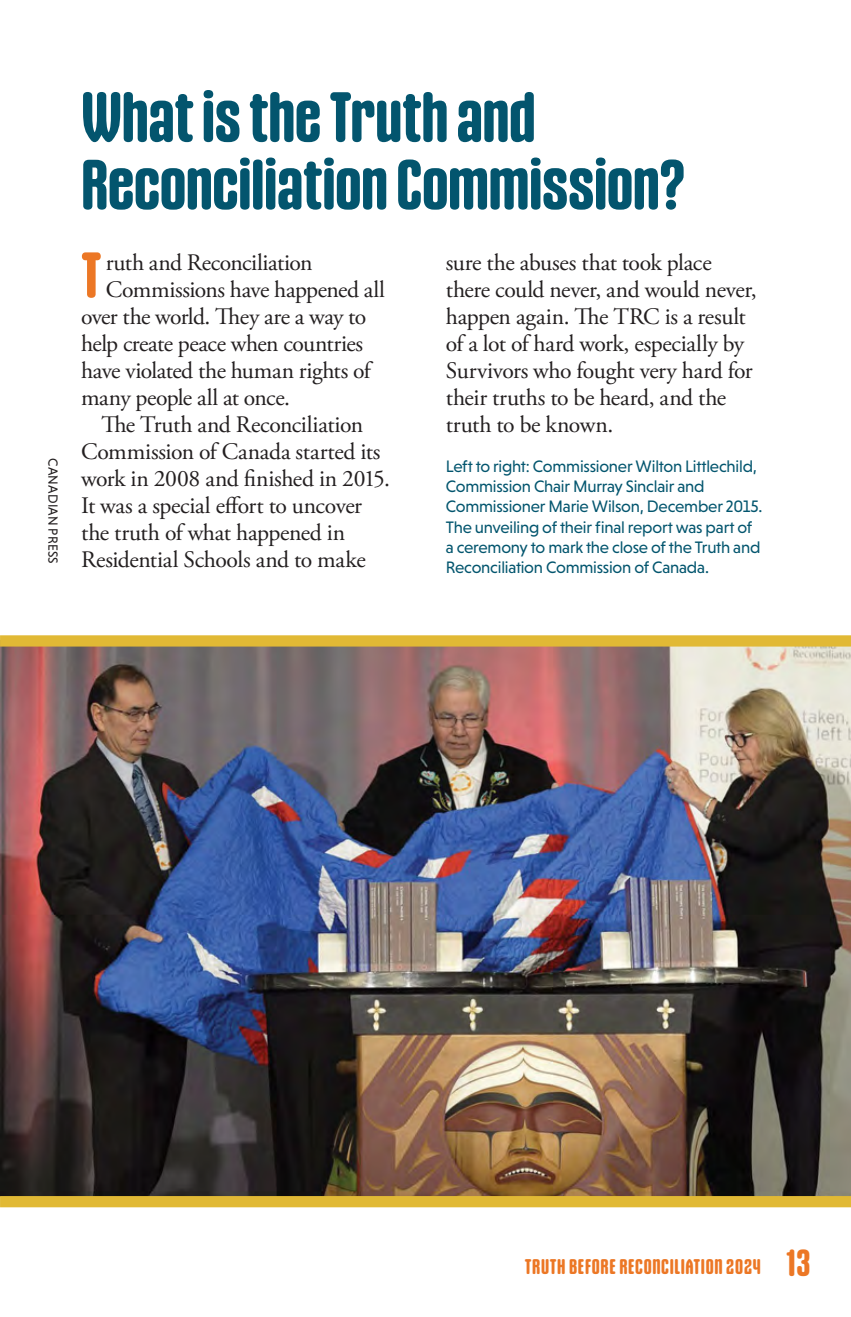
<style>
.page{position:relative;width:851px;height:1317px;background:#fff}
.page>*{position:absolute;margin:0;border:0;box-sizing:border-box;transform-origin:0 0}
.t1{font:700 67.5px/67.5px "Gothiks Round";letter-spacing:-.005em;color:#03556e}
.t2{font:700 61.43px "Gothiks Round";color:#ec7725}
.t3{font:23.62px/27px "Adobe Garamond Pro";letter-spacing:-.015em;color:#231f20}
.t4{font:700 20.25px "Gothiks Round";letter-spacing:.03em;color:#ec7725}
.t5{font:16.88px/20.2px "Niveau Grotesk";letter-spacing:-.015em;color:#03556e}
.t6{font:13.5px "Niveau Grotesk";letter-spacing:.015em;color:#231f20}
.s1{font-size:36px}
</style>
<div class="page">
<img style="left:0;top:646px;width:851px;height:549px">
<div style="left:0;top:635px;width:851px;height:11px;background:#e1b935"></div>
<div style="left:0;top:1195px;width:851px;height:12px;background:#e1b935"></div>
<p class="t6" style="left:61px;top:458px;width:108px;rotate:90deg">CANADIAN PRESS</p>
<h1 class="t1" style="left:81px;top:82px;width:605px">What is the Truth and<br>Reconciliation Commission?</h1>
<h2 class="t2" style="left:81px;top:238px;width:22px">T</h2>
<p class="t3" style="left:106px;top:250px;width:208px">ruth and Reconciliation</p>
<p class="t3" style="left:106px;top:277px;width:281px">Commissions have happened all</p>
<p class="t3" style="left:81px;top:304px;width:287px">over the world. They are a way to</p>
<p class="t3" style="left:81px;top:331px;width:284px">help create peace when countries</p>
<p class="t3" style="left:81px;top:358px;width:291px">have violated the human rights of</p>
<p class="t3" style="left:81px;top:385px;width:210px">many people all at once.</p>
<p class="t3" style="left:101px;top:412px;width:263px">The Truth and Reconciliation</p>
<p class="t3" style="left:81px;top:439px;width:301px">Commission of Canada started its</p>
<p class="t3" style="left:81px;top:466px;width:310px">work in 2008 and finished in 2015.</p>
<p class="t3" style="left:81px;top:493px;width:282px">It was a special effort to uncover</p>
<p class="t3" style="left:81px;top:520px;width:265px">the truth of what happened in</p>
<p class="t3" style="left:81px;top:547px;width:286px">Residential Schools and to make</p>
<p class="t3" style="left:446px;top:250px;width:312px">sure the abuses that took place there could never, and would never, happen again. The TRC is a result of a lot of hard work, especially by<br>Survivors who fought very hard for their truths to be heard, and the truth to be known.</p>
<p class="t5" style="left:446px;top:456px;width:318px">Left to right: Commissioner Wilton Littlechild, Commission Chair Murray Sinclair and Commissioner Marie Wilson, December 2015.<br>The unveiling of their final report was part of a ceremony to mark the close of the Truth and Reconciliation Commission of Canada.</p>
<p class="t4" style="left:525px;top:1254px;width:287px">TRUTH BEFORE RECONCILIATION 2024 <span class="s1">13</span></p>
</div>
